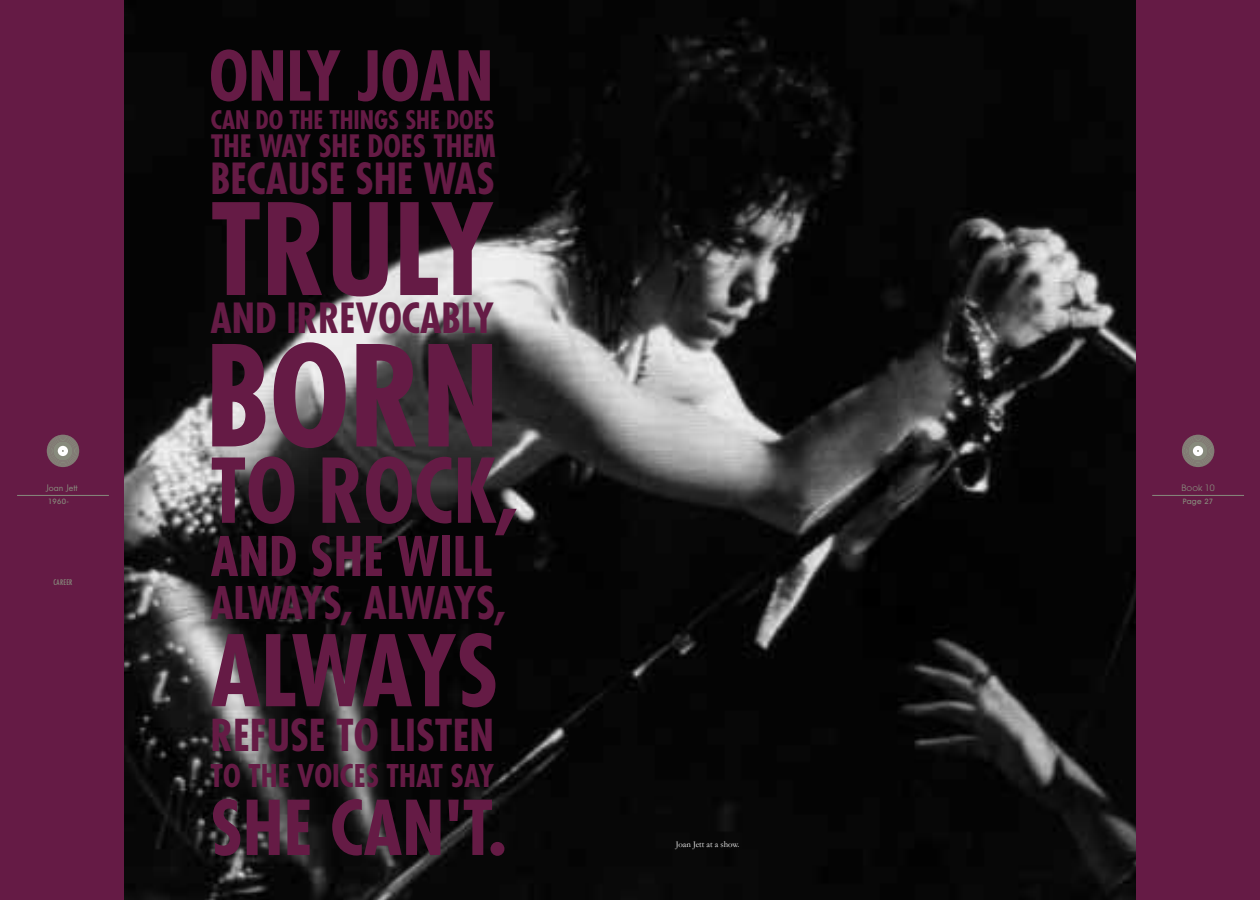
<style>
.page{position:relative;width:1260px;height:900px;background:#fff}
.page>*{position:absolute;margin:0;border:0;box-sizing:border-box;transform-origin:0 0}
.t1{font:700 condensed 135.88px "Futura";color:#651b45}
.t2{font:700 condensed 123.25px "Futura";color:#651b45}
.t3{font:700 condensed 95.75px "Futura";letter-spacing:-.055em;color:#651b45}
.t4{font:700 condensed 86.62px "Futura";color:#651b45}
.t5{font:700 condensed 73.38px "Futura";color:#651b45}
.t6{font:700 condensed 66.88px "Futura";color:#651b45}
.t7{font:700 condensed 53.12px "Futura";color:#651b45}
.t8{font:700 condensed 43.75px "Futura";letter-spacing:-.055em;color:#651b45}
.t9{font:700 condensed 42.75px "Futura";color:#651b45}
.t10{font:700 condensed 41.75px "Futura";color:#651b45}
.t11{font:700 condensed 40.5px "Futura";color:#651b45}
.t12{font:700 condensed 30.5px "Futura";color:#651b45}
.t13{font:700 condensed 30.12px "Futura";color:#651b45}
.t14{font:700 condensed 24.88px "Futura";color:#651b45}
.t15{font:8.75px "Garamond";color:#fff}
.t16{font:8.75px "Futura";color:#878a7c}
.t17{font:8.75px "Avant Garde";color:#878a7c}
.t18{font:500 7.5px "Avant Garde IT Cby BT";letter-spacing:.04em;color:#878a7c}
.t19{font:condensed 7.5px "Futura";letter-spacing:.04em;color:#878a7c}
.s1{color:#651b45}
</style>
<div class="page">
<img style="left:124px;top:0;width:1012px;height:900px">
<div style="left:0;top:0;width:124px;height:900px;background:#651b45"></div>
<div style="left:1136px;top:0;width:124px;height:900px;background:#651b45"></div>
<svg style="left:47px;top:435px;width:32px;height:32px"></svg>
<hr style="left:17px;top:495px;width:92px;height:1px;background:#878a7c">
<hr style="left:1152px;top:495px;width:92px;height:1px;background:#878a7c">
<svg style="left:1183px;top:435px;width:31px;height:32px"></svg>
<p class="t16" style="left:46px;top:482px;width:33px">Joan Jett</p>
<p class="t18" style="left:48px;top:497px;width:29px">1960-<span class="s1">m</span></p>
<p class="t19" style="left:54px;top:577px;width:20px">CAREER</p>
<h3 class="t6" style="left:209px;top:33px;width:286px">ONLY JOAN</h3>
<p class="t14" style="left:211px;top:103px;width:285px">CAN DO THE THINGS SHE DOES</p>
<p class="t13" style="left:211px;top:127px;width:287px">THE WAY SHE DOES THEM</p>
<h3 class="t10" style="left:210px;top:152px;width:286px">BECAUSE SHE WAS</h3>
<h2 class="t2" style="left:210px;top:170px;width:285px">TRULY</h2>
<h3 class="t11" style="left:210px;top:292px;width:285px">AND IRREVOCABLY</h3>
<h1 class="t1" style="left:205px;top:309px;width:296px">BORN</h1>
<h3 class="t4" style="left:210px;top:435px;width:310px">TO ROCK,</h3>
<h3 class="t7" style="left:210px;top:522px;width:283px">AND SHE WILL</h3>
<h3 class="t8" style="left:210px;top:574px;width:297px">ALWAYS, ALWAYS,</h3>
<h3 class="t3" style="left:210px;top:609px;width:290px">ALWAYS</h3>
<h3 class="t9" style="left:210px;top:707px;width:285px">REFUSE TO LISTEN</h3>
<p class="t12" style="left:210px;top:756px;width:285px">TO THE VOICES THAT SAY</p>
<h3 class="t5" style="left:210px;top:781px;width:298px">SHE CAN'T.</h3>
<p class="t15" style="left:676px;top:839px;width:65px">Joan Jett at a show.</p>
<p class="t17" style="left:1182px;top:483px;width:34px">Book 10</p>
<p class="t18" style="left:1183px;top:497px;width:32px">Page 27</p>
</div>
